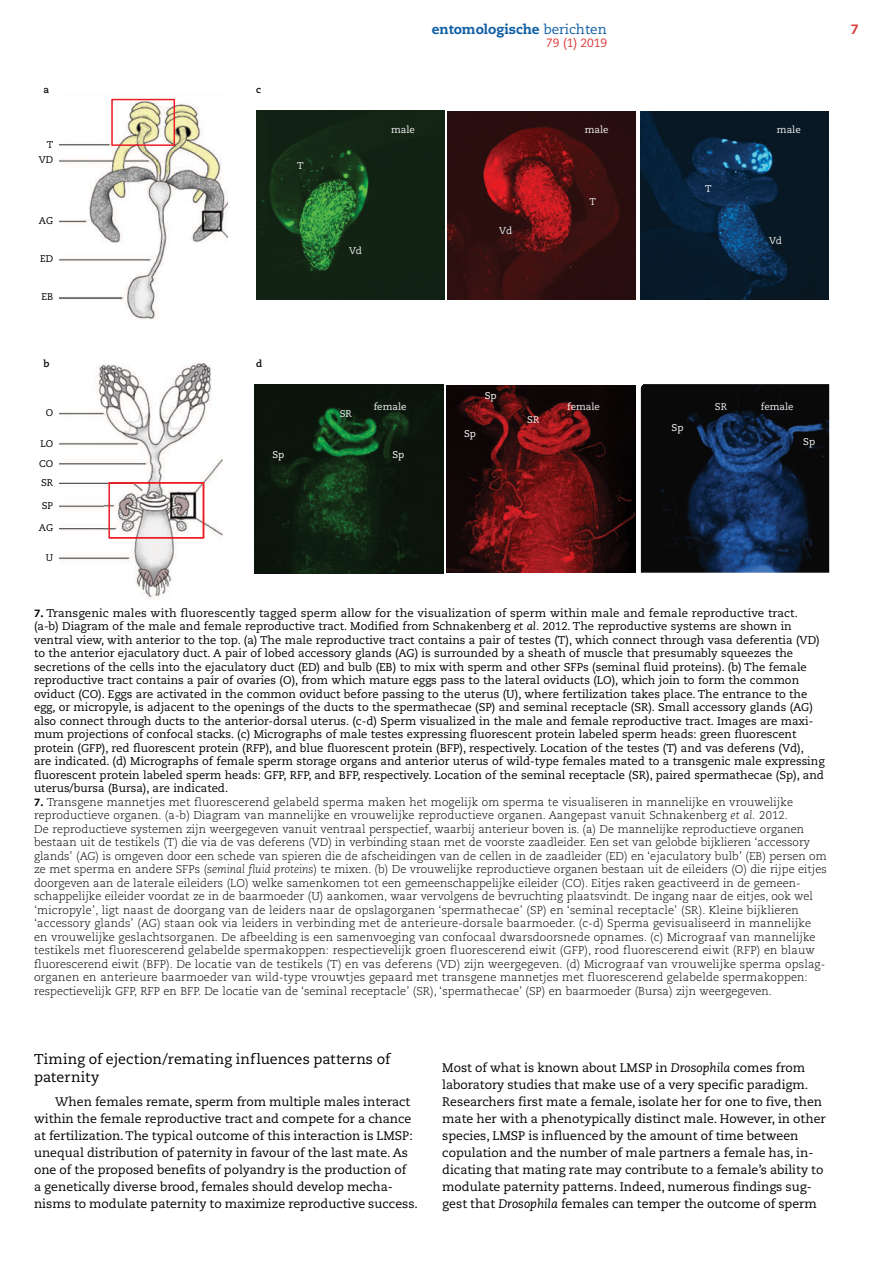
<style>
.page{position:relative;width:893px;height:1263px;background:#fff}
.page>*{position:absolute;margin:0;border:0;box-sizing:border-box;transform-origin:0 0}
.t1{font:14.25px/18px "Caecilia LT Std";letter-spacing:.005em;color:#000}
.t2{font:800 13.5px "Caecilia LT Std";color:#115fa4}
.t3{font:800 13.5px "Caecilia LT Std";color:#d93a37}
.t4{font:12.3px/17px "Caecilia LT Std";color:#000}
.t5{font:12px "Caecilia LT Std";color:#d93a37}
.t6{font:300 11.25px/13.5px "Caecilia LT Std";color:#000}
.t7{font:11.25px/13.5px "Caecilia LT Std";color:#000}
.t8{font:9.75px "Caecilia LT Std";color:#f1f1f2}
.t9{font:9.75px/19.8px "Caecilia LT Std";color:#000;text-align:right}
.t10{font:9.75px "Caecilia LT Std";color:#fff}
.t11{font:700 9.75px "Caecilia LT Std";color:#000}
.s1{font-weight:400}
.s2{font-weight:800;font-size:10.5px}
.s3{font-style:italic}
</style>
<div class="page">
<img style="left:256px;top:111px;width:188px;height:188px">
<img style="left:448px;top:111px;width:188px;height:188px">
<img style="left:641px;top:111px;width:188px;height:188px">
<svg style="left:59px;top:98px;width:168px;height:222px"></svg>
<img style="left:255px;top:385px;width:188px;height:188px">
<img style="left:447px;top:385px;width:188px;height:188px">
<img style="left:641px;top:384px;width:188px;height:189px">
<svg style="left:59px;top:363px;width:164px;height:236px"></svg>
<p class="t11" style="left:43px;top:84px;width:7px">a</p>
<p class="t9" style="left:39px;top:136px;width:16px;line-height:16px">T<br>VD</p>
<p class="t9" style="left:39px;top:211px;width:16px">AG</p>
<p class="t9" style="left:40px;top:249px;width:14px">ED</p>
<p class="t9" style="left:41px;top:287px;width:13px">EB</p>
<p class="t11" style="left:43px;top:358px;width:7px">b</p>
<p class="t9" style="left:46px;top:403px;width:9px">O</p>
<p class="t9" style="left:39px;top:434px;width:16px;text-align:justify">LO CO SR</p>
<p class="t9" style="left:42px;top:496px;width:13px">SP</p>
<p class="t9" style="left:39px;top:518px;width:16px">AG</p>
<p class="t9" style="left:46px;top:548px;width:9px">U</p>
<p class="t11" style="left:256px;top:84px;width:6px">c</p>
<p class="t8" style="left:297px;top:160px;width:8px">T</p>
<p class="t2" style="left:432px;top:21px;width:177px">entomologische <span class="s1">berichten</span></p>
<p class="t3" style="left:851px;top:21px;width:9px">7</p>
<p class="t5" style="left:546px;top:36px;width:62px">79 (1) 2019</p>
<p class="t8" style="left:349px;top:245px;width:14px">Vd</p>
<p class="t8" style="left:391px;top:124px;width:25px">male</p>
<p class="t8" style="left:585px;top:124px;width:25px">male</p>
<p class="t8" style="left:777px;top:124px;width:25px">male</p>
<p class="t8" style="left:499px;top:225px;width:14px">Vd</p>
<p class="t8" style="left:590px;top:196px;width:8px">T</p>
<p class="t8" style="left:705px;top:183px;width:8px">T</p>
<p class="t8" style="left:769px;top:235px;width:14px">Vd</p>
<p class="t11" style="left:256px;top:358px;width:8px">d</p>
<p class="t8" style="left:340px;top:408px;width:14px">SR</p>
<p class="t10" style="left:485px;top:390px;width:13px">Sp</p>
<p class="t8" style="left:374px;top:401px;width:34px">female</p>
<p class="t8" style="left:567px;top:401px;width:34px">female</p>
<p class="t8" style="left:761px;top:401px;width:34px">female</p>
<p class="t8" style="left:715px;top:401px;width:14px">SR</p>
<p class="t10" style="left:464px;top:427px;width:13px">Sp</p>
<p class="t8" style="left:527px;top:414px;width:14px">SR</p>
<p class="t10" style="left:672px;top:421px;width:13px">Sp</p>
<p class="t10" style="left:272px;top:449px;width:13px">Sp</p>
<p class="t10" style="left:392px;top:448px;width:13px">Sp</p>
<p class="t10" style="left:803px;top:436px;width:13px">Sp</p>
<p class="t7" style="left:34px;top:606px;width:792px"><span class="s2">7.</span> Transgenic males with fluorescently tagged sperm allow for the visualization of sperm within male and female reproductive tract. (a-b) Diagram of the male and female reproductive tract. Modified from Schnakenberg <span class="s3">et al.</span> 2012. The reproductive systems are shown in ventral view, with anterior to the top. (a) The male reproductive tract contains a pair of testes (T), which connect through vasa deferentia (VD) to the anterior ejaculatory duct. A pair of lobed accessory glands (AG) is surrounded by a sheath of muscle that presumably squeezes the secretions of the cells into the ejaculatory duct (ED) and bulb (EB) to mix with sperm and other SFPs (seminal fluid proteins). (b) The female reproductive tract contains a pair of ovaries (O), from which mature eggs pass to the lateral oviducts (LO), which join to form the common oviduct (CO). Eggs are activated in the common oviduct before passing to the uterus (U), where fertilization takes place. The entrance to the egg, or micropyle, is adjacent to the openings of the ducts to the spermathecae (SP) and seminal receptacle (SR). Small accessory glands (AG) also connect through ducts to the anterior-dorsal uterus. (c-d) Sperm visualized in the male and female reproductive tract. Images are maxi&shy;mum projections of confocal stacks. (c) Micrographs of male testes expressing fluorescent protein labeled sperm heads: green fluorescent protein (GFP), red fluorescent protein (RFP), and blue fluorescent protein (BFP), respectively. Location of the testes (T) and vas deferens (Vd),<br>are indicated. (d) Micrographs of female sperm storage organs and anterior uterus of wild-type females mated to a transgenic male expressing fluorescent protein labeled sperm heads: GFP, RFP, and BFP, respectively. Location of the seminal receptacle (SR), paired spermathecae (Sp), and uterus/bursa (Bursa), are indicated.</p>
<p class="t6" style="left:34px;top:795px;width:794px"><span class="s2">7.</span> Transgene mannetjes met fluorescerend gelabeld sperma maken het mogelijk om sperma te visualiseren in mannelijke en vrouwelijke reproductieve organen. (a-b) Diagram van mannelijke en vrouwelijke reproductieve organen. Aangepast vanuit Schnakenberg <span class="s3">et al.</span> 2012.<br>De reproductieve systemen zijn weergegeven vanuit ventraal perspectief, waarbij anterieur boven is. (a) De mannelijke reproductieve organen bestaan uit de testikels (T) die via de vas deferens (VD) in verbinding staan met de voorste zaadleider. Een set van gelobde bijklieren ‘accessory glands’ (AG) is omgeven door een schede van spieren die de afscheidingen van de cellen in de zaadleider (ED) en ‘ejaculatory bulb’ (EB) persen om ze met sperma en andere SFPs (<span class="s3">seminal fluid proteins</span>) te mixen. (b) De vrouwelijke reproductieve organen bestaan uit de eileiders (O) die rijpe eitjes doorgeven aan de laterale eileiders (LO) welke samenkomen tot een gemeenschappelijke eileider (CO). Eitjes raken geactiveerd in de gemeen&shy;schappelijke eileider voordat ze in de baarmoeder (U) aankomen, waar vervolgens de bevruchting plaatsvindt. De ingang naar de eitjes, ook wel ‘micropyle’, ligt naast de doorgang van de leiders naar de opslagorganen ‘spermathecae’ (SP) en ‘seminal receptacle’ (SR). Kleine bijklieren ‘accessory glands’ (AG) staan ook via leiders in verbinding met de anterieure-dorsale baarmoeder. (c-d) Sperma gevisualiseerd in mannelijke en vrouwelijke geslachtsorganen. De afbeelding is een samenvoeging van confocaal dwarsdoorsnede opnames. (c) Micrograaf van mannelijke testikels met fluorescerend gelabelde spermakoppen: respectievelijk groen fluorescerend eiwit (GFP), rood fluorescerend eiwit (RFP) en blauw fluorescerend eiwit (BFP). De locatie van de testikels (T) en vas deferens (VD) zijn weergegeven. (d) Micrograaf van vrouwelijke sperma opslag&shy;organen en anterieure baarmoeder van wild-type vrouwtjes gepaard met transgene mannetjes met fluorescerend gelabelde spermakoppen: respectievelijk GFP, RFP en BFP. De locatie van de ‘seminal receptacle’ (SR), ‘spermathecae’ (SP) en baarmoeder (Bursa) zijn weergegeven.</p>
<p class="t1" style="left:34px;top:1050px;width:358px">Timing of ejection/remating influences patterns of paternity</p>
<p class="t4" style="left:34px;top:1093px;width:386px;text-indent:21px">When females remate, sperm from multiple males interact within the female reproductive tract and compete for a chance at fertilization. The typical outcome of this interaction is LMSP: unequal distribution of paternity in favour of the last mate. As one of the proposed benefits of polyandry is the production of<br>a genetically diverse brood, females should develop mecha&shy;nisms to modulate paternity to maximize reproductive success.</p>
<p class="t4" style="left:442px;top:1059px;width:385px">Most of what is known about LMSP in <span class="s3">Drosophila</span> comes from laboratory studies that make use of a very specific paradigm.<br>Researchers first mate a female, isolate her for one to five, then mate her with a phenotypically distinct male. However, in other species, LMSP is influenced by the amount of time between copulation and the number of male partners a female has, in&shy;dicating that mating rate may contribute to a female’s ability to modulate paternity patterns. Indeed, numerous findings sug&shy;gest that <span class="s3">Drosophila</span> females can temper the outcome of sperm</p>
</div>
